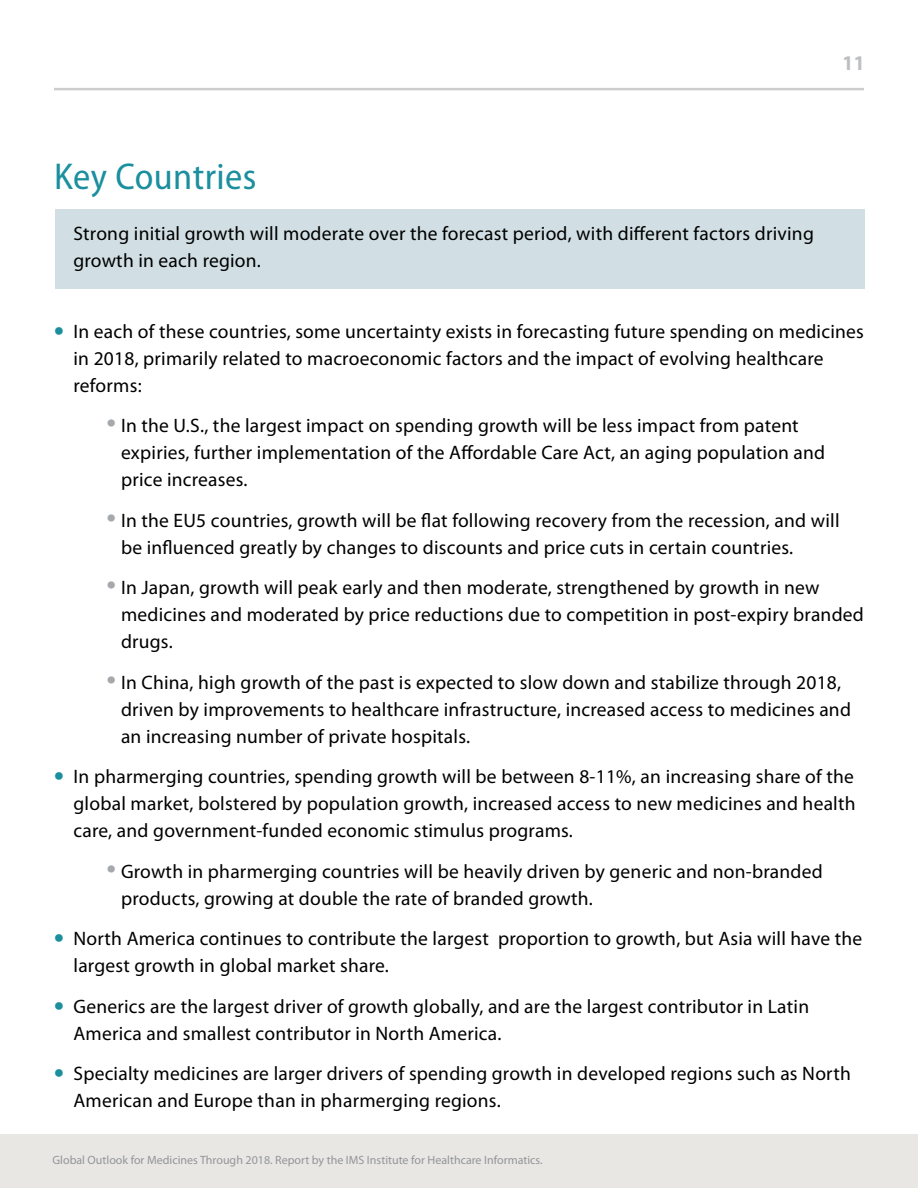
<style>
.page{position:relative;width:918px;height:1188px;background:#fff}
.page>*{position:absolute;margin:0;border:0;box-sizing:border-box;transform-origin:0 0}
.t1{font:semi-condensed 37.5px "Myriad Pro";letter-spacing:.01em;color:#1b8f9e}
.t2{font:700 semi-condensed 21px "Myriad Pro";color:#bdbec1}
.t3{font:19.5px/27px "Myriad Pro";letter-spacing:.01em;color:#000}
.t4{font:12px "Myriad Pro";color:#939598}
.s1{font-weight:900;font-size:27px;color:#1b8f9e}
.s2{font-size:34.5px;color:#a5a8ac}
</style>
<div class="page">
<div style="left:0;top:1134px;width:918px;height:54px;background:#e8e7e4"></div>
<hr style="left:54px;top:88px;width:810px;height:2px;background:#000">
<div style="left:55px;top:209px;width:810px;height:79px;background:#d1dfe4"></div>
<p class="t2" style="left:842px;top:49px;width:24px">11</p>
<h1 class="t1" style="left:54px;top:153px;width:204px">Key Countries</h1>
<p class="t3" style="left:74px;top:220px;width:742px">Strong initial growth will moderate over the forecast period, with different factors driving growth in each region.</p>
<p class="t3" style="left:74px;top:317px;width:792px;text-indent:-20px"><span class="s1">•</span> In each of these countries, some uncertainty exists in forecasting future spending on medicines in 2018, primarily related to macroeconomic factors and the impact of evolving healthcare reforms:</p>
<p class="t3" style="left:121px;top:412px;width:706px;text-indent:-15px"><span class="s2">•</span> In the U.S., the largest impact on spending growth will be less impact from patent expiries, further implementation of the Affordable Care Act, an aging population and price increases.</p>
<p class="t3" style="left:121px;top:506px;width:720px;text-indent:-15px"><span class="s2">•</span> In the EU5 countries, growth will be flat following recovery from the recession, and will be influenced greatly by changes to discounts and price cuts in certain countries.</p>
<p class="t3" style="left:121px;top:574px;width:744px;text-indent:-15px"><span class="s2">•</span> In Japan, growth will peak early and then moderate, strengthened by growth in new medicines and moderated by price reductions due to competition in post-expiry branded drugs.</p>
<p class="t3" style="left:121px;top:668px;width:732px;text-indent:-15px"><span class="s2">•</span> In China, high growth of the past is expected to slow down and stabilize through 2018, driven by improvements to healthcare infrastructure, increased access to medicines and an increasing number of private hospitals.</p>
<p class="t3" style="left:74px;top:763px;width:784px;text-align:justify;text-indent:-20px"><span class="s1">•</span> In pharmerging countries, spending growth will be between 8-11%, an increasing share of the global market, bolstered by population growth, increased access to new medicines and health care, and government-funded economic stimulus programs.</p>
<p class="t3" style="left:121px;top:857px;width:703px;text-indent:-15px"><span class="s2">•</span> Growth in pharmerging countries will be heavily driven by generic and non-branded products, growing at double the rate of branded growth.</p>
<p class="t3" style="left:74px;top:925px;width:790px;text-indent:-20px"><span class="s1">•</span> North America continues to contribute the largest proportion to growth, but Asia will have the largest growth in global market share.</p>
<p class="t3" style="left:74px;top:992px;width:737px;text-indent:-20px"><span class="s1">•</span> Generics are the largest driver of growth globally, and are the largest contributor in Latin<br>America and smallest contributor in North America.</p>
<p class="t3" style="left:74px;top:1060px;width:779px;text-indent:-20px"><span class="s1">•</span> Specialty medicines are larger drivers of spending growth in developed regions such as North<br>American and Europe than in pharmerging regions.</p>
<p class="t4" style="left:52px;top:1153px;width:492px">Global Outlook for Medicines Through 2018. Report by the IMS Institute for Healthcare Informatics.</p>
</div>
